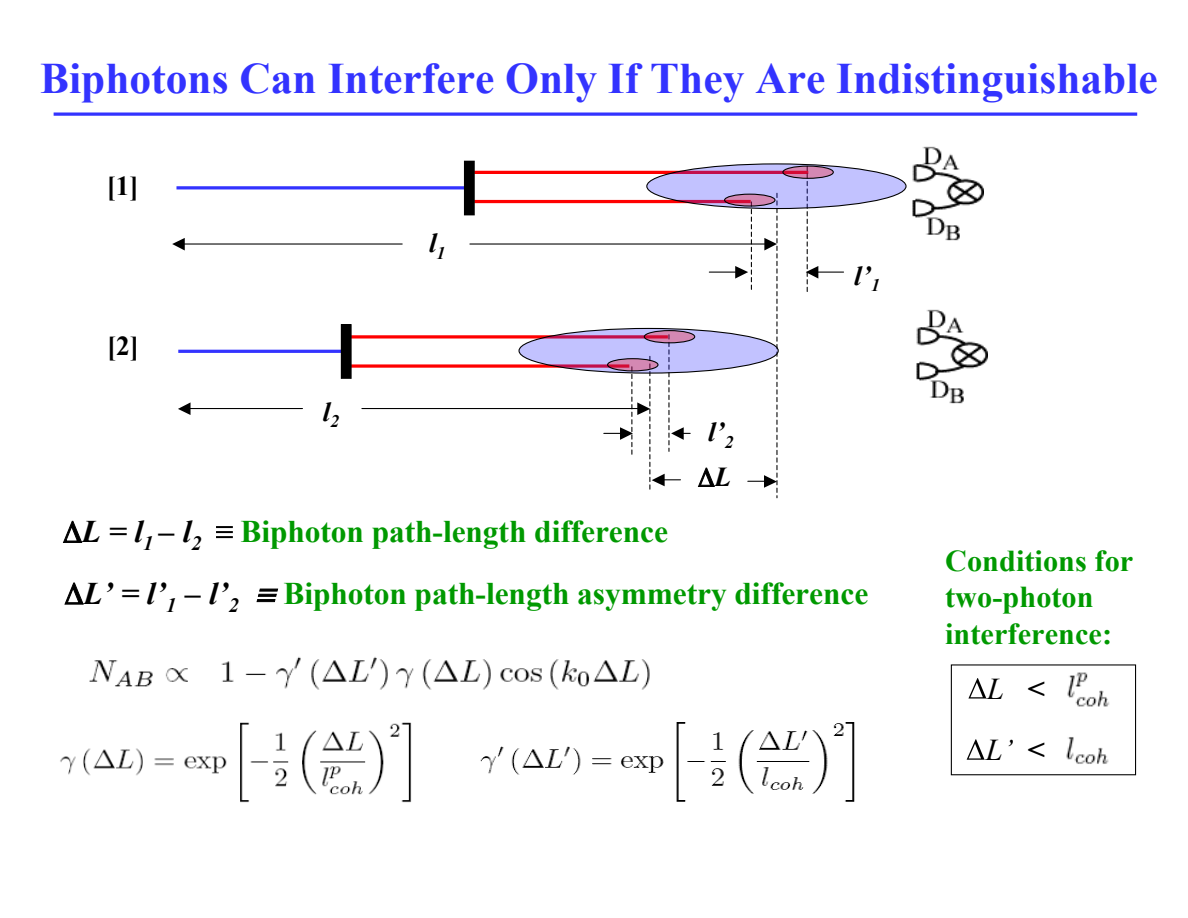
<style>
.page{position:relative;width:1188px;height:918px;background:#fff}
.page>*{position:absolute;margin:0;border:0;box-sizing:border-box;transform-origin:0 0}
.t1{font:700 43.5px "Times New Roman";color:#33f}
.t2{font:700 31.5px/61.7px "Times New Roman";letter-spacing:-.005em;color:#090}
.t3{font:700 30.3px/36.3px "Times New Roman";color:#090}
.t4{font:italic 30.3px "Times New Roman";color:#000}
.t5{font:italic 700 27.3px "Times New Roman";color:#000}
.t6{font:700 27.3px "Times New Roman";color:#000}
.s1{font-style:italic;color:#000}
.s2{font-weight:700}
</style>
<div class="page">
<hr style="left:54px;top:113px;width:1083px;height:3px;background:#33f">
<hr style="left:176px;top:186px;width:288px;height:3px;background:#33f">
<hr style="left:474px;top:171px;width:334px;height:3px;background:#f00">
<hr style="left:474px;top:200px;width:277px;height:3px;background:#f00">
<hr style="left:178px;top:350px;width:163px;height:3px;background:#33f">
<svg style="left:352px;top:335px;width:200px;height:4px"></svg>
<svg style="left:352px;top:364px;width:212px;height:4px"></svg>
<div style="left:464px;top:161px;width:10px;height:54px;background:#000"></div>
<div style="left:464px;top:161px;width:11px;height:54px;border:1px solid #000"></div>
<div style="left:341px;top:324px;width:10px;height:54px;background:#000"></div>
<div style="left:341px;top:324px;width:11px;height:55px;border:1px solid #000"></div>
<img style="left:855px;top:146px;width:129px;height:95px">
<img style="left:916px;top:309px;width:71px;height:95px">
<hr style="left:184px;top:243px;width:218px;height:2px;background:#000">
<svg style="left:172px;top:238px;width:13px;height:12px"></svg>
<hr style="left:470px;top:243px;width:295px;height:2px;background:#000">
<hr style="left:190px;top:408px;width:112px;height:1px;background:#000">
<svg style="left:178px;top:402px;width:13px;height:13px"></svg>
<hr style="left:362px;top:408px;width:276px;height:1px;background:#000">
<svg style="left:698px;top:204px;width:80px;height:294px"></svg>
<svg style="left:806px;top:166px;width:38px;height:126px"></svg>
<svg style="left:604px;top:374px;width:86px;height:116px"></svg>
<svg style="left:647px;top:164px;width:259px;height:45px;background:#baafea"></svg>
<div style="left:646px;top:163px;width:261px;height:46px;border:1px solid #000;border-radius:50%"></div>
<svg style="left:783px;top:166px;width:50px;height:12px"></svg>
<div style="left:782px;top:166px;width:52px;height:13px;border:1px solid #000;border-radius:50%"></div>
<svg style="left:725px;top:194px;width:50px;height:12px"></svg>
<div style="left:724px;top:194px;width:52px;height:13px;border:1px solid #000;border-radius:50%"></div>
<svg style="left:519px;top:328px;width:259px;height:45px;background:#baafea"></svg>
<div style="left:518px;top:328px;width:261px;height:46px;border:1px solid #000;border-radius:50%"></div>
<svg style="left:644px;top:331px;width:51px;height:12px"></svg>
<div style="left:644px;top:330px;width:51px;height:13px;border:1px solid #000;border-radius:50%"></div>
<svg style="left:608px;top:359px;width:50px;height:12px"></svg>
<div style="left:607px;top:358px;width:52px;height:13px;border:1px solid #000;border-radius:50%"></div>
<svg style="left:967px;top:739px;width:18px;height:21px"></svg>
<img style="left:1066px;top:737px;width:43px;height:27px">
<svg style="left:968px;top:678px;width:18px;height:21px"></svg>
<img style="left:1067px;top:672px;width:43px;height:35px">
<div style="left:951px;top:664px;width:185px;height:111px;border:1px solid #000"></div>
<svg style="left:62px;top:521px;width:21px;height:22px"></svg>
<svg style="left:216px;top:526px;width:17px;height:12px"></svg>
<svg style="left:64px;top:582px;width:20px;height:23px"></svg>
<svg style="left:256px;top:588px;width:22px;height:14px"></svg>
<img style="left:480px;top:722px;width:375px;height:80px">
<img style="left:60px;top:722px;width:352px;height:81px">
<img style="left:89px;top:657px;width:561px;height:33px">
<h1 class="t1" style="left:40px;top:53px;width:1119px">Biphotons Can Interfere Only If They Are Indistinguishable</h1>
<p class="t6" style="left:107px;top:170px;width:33px">[1]</p>
<p class="t6" style="left:107px;top:330px;width:33px">[2]</p>
<p class="t5" style="left:323px;top:396px;width:18px">l<sub>2</sub></p>
<p class="t5" style="left:429px;top:227px;width:18px">l<sub>1</sub></p>
<p class="t5" style="left:708px;top:416px;width:27px">l’<sub>2</sub></p>
<p class="t5" style="left:715px;top:462px;width:18px">L</p>
<p class="t5" style="left:854px;top:260px;width:27px">l’<sub>1</sub></p>
<p class="t2" style="left:82px;top:501px;width:588px"><span class="s1">L = l</span><sub>1</sub> <span class="s1">– l</span><sub>2</sub> Biphoton path-length difference<br><span class="s1">L’ = l’</span><sub>1</sub> <span class="s1">– l’</span><sub>2</sub></p>
<p class="t2" style="left:283px;top:562px;width:586px">Biphoton path-length asymmetry difference</p>
<p class="t3" style="left:945px;top:542px;width:190px">Conditions for two-photon interference:</p>
<p class="t4" style="left:987px;top:671px;width:59px">L <span class="s2">&lt;</span></p>
<p class="t4" style="left:986px;top:732px;width:60px">L’ <span class="s2">&lt;</span></p>
</div>
